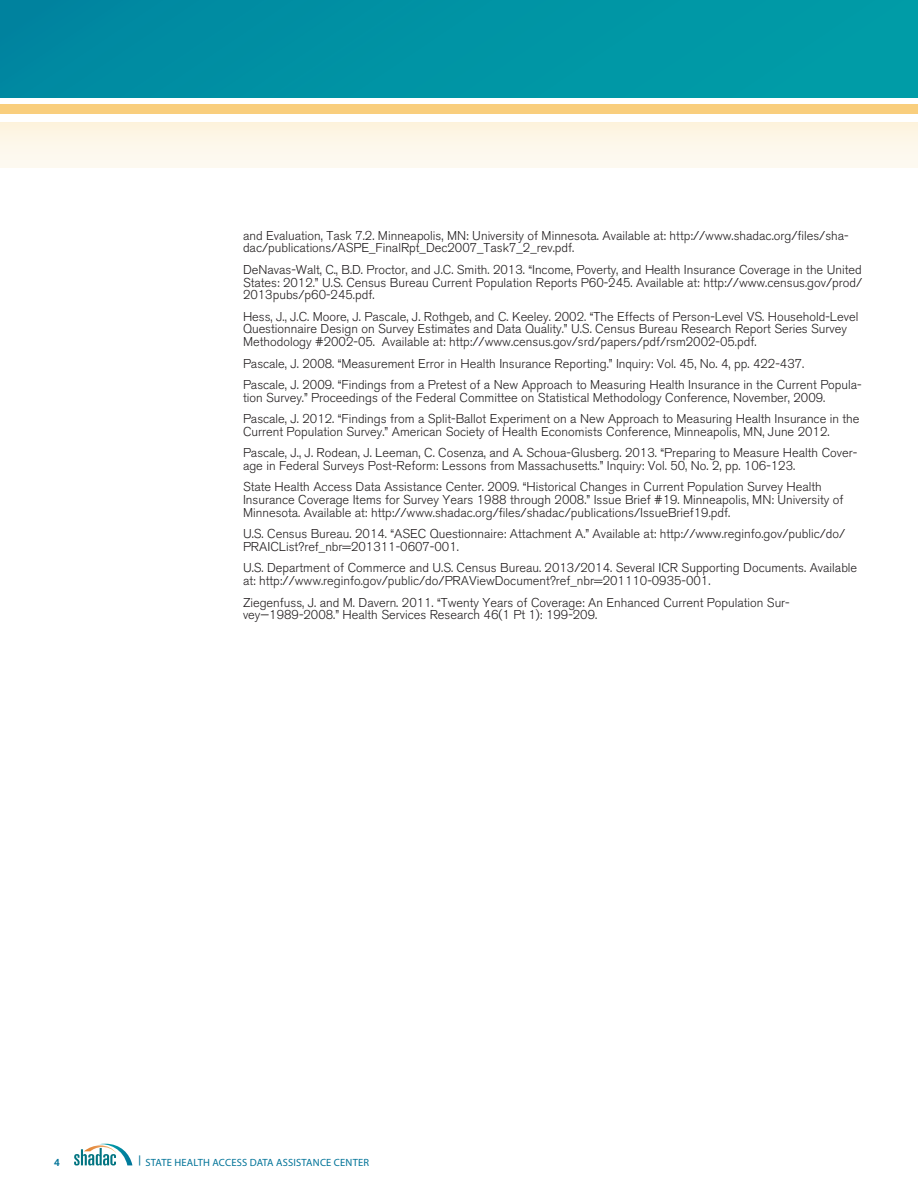
<style>
.page{position:relative;width:918px;height:1188px;background:#fff}
.page>*{position:absolute;margin:0;border:0;box-sizing:border-box;transform-origin:0 0}
.References{font:300 12.75px/12.8px "Akzidenz Grotesk BE";color:#231f20}
.t1{font:10.5px "Myriad Pro";letter-spacing:.02em;color:#007398}
.t2{font:500 10.5px "Akzidenz Grotesk BE";color:#007398}
</style>
<div class="page">
<div style="left:0;top:122px;width:918px;height:45px;background:linear-gradient(to right,#fdf7e9,#fdf7e9)"></div>
<svg style="left:74px;top:1143px;width:58px;height:23px"></svg>
<div style="left:0;top:0;width:918px;height:98px;background:linear-gradient(to right,#0088a1,#009ea8)"></div>
<div style="left:0;top:104px;width:918px;height:10px;background:#f9ce7d"></div>
<p class="References" style="left:243px;top:229px;width:607px">and Evaluation, Task 7.2. Minneapolis, MN: University of Minnesota. Available at: http://www.shadac.org/files/sha&shy;dac/publications/ASPE_FinalRpt_Dec2007_Task7_2_rev.pdf.</p>
<p class="References" style="left:243px;top:263px;width:621px;text-align:justify">DeNavas-Walt, C., B.D. Proctor, and J.C. Smith. 2013. “Income, Poverty, and Health Insurance Coverage in the United States: 2012.” U.S. Census Bureau Current Population Reports P60-245. Available at: http://www.census.gov/prod/ 2013pubs/p60-245.pdf.</p>
<p class="References" style="left:243px;top:310px;width:617px">Hess, J., J.C. Moore, J. Pascale, J. Rothgeb, and C. Keeley. 2002. “The Effects of Person-Level VS. Household-Level<br>Questionnaire Design on Survey Estimates and Data Quality.” U.S. Census Bureau Research Report Series Survey<br>Methodology #2002-05. Available at: http://www.census.gov/srd/papers/pdf/rsm2002-05.pdf.</p>
<p class="References" style="left:243px;top:357px;width:563px">Pascale, J. 2008. “Measurement Error in Health Insurance Reporting.” Inquiry: Vol. 45, No. 4, pp. 422-437.</p>
<p class="References" style="left:243px;top:378px;width:620px">Pascale, J. 2009. “Findings from a Pretest of a New Approach to Measuring Health Insurance in the Current Popula&shy;tion Survey.” Proceedings of the Federal Committee on Statistical Methodology Conference, November, 2009.</p>
<p class="References" style="left:243px;top:413px;width:618px">Pascale, J. 2012. “Findings from a Split-Ballot Experiment on a New Approach to Measuring Health Insurance in the<br>Current Population Survey.” American Society of Health Economists Conference, Minneapolis, MN, June 2012.</p>
<p class="References" style="left:243px;top:447px;width:616px">Pascale, J., J. Rodean, J. Leeman, C. Cosenza, and A. Schoua-Glusberg. 2013. “Preparing to Measure Health Cover&shy;age in Federal Surveys Post-Reform: Lessons from Massachusetts.” Inquiry: Vol. 50, No. 2, pp. 106-123.</p>
<p class="References" style="left:243px;top:481px;width:602px">State Health Access Data Assistance Center. 2009. “Historical Changes in Current Population Survey Health<br>Insurance Coverage Items for Survey Years 1988 through 2008.” Issue Brief #19. Minneapolis, MN: University of<br>Minnesota. Available at: http://www.shadac.org/files/shadac/publications/IssueBrief19.pdf.</p>
<p class="References" style="left:243px;top:528px;width:604px">U.S. Census Bureau. 2014. “ASEC Questionnaire: Attachment A.” Available at: http://www.reginfo.gov/public/do/<br>PRAICList?ref_nbr=201311-0607-001.</p>
<p class="References" style="left:243px;top:562px;width:616px">U.S. Department of Commerce and U.S. Census Bureau. 2013/2014. Several ICR Supporting Documents. Available at: http://www.reginfo.gov/public/do/PRAViewDocument?ref_nbr=201110-0935-001.</p>
<p class="References" style="left:243px;top:596px;width:548px">Ziegenfuss, J. and M. Davern. 2011. “Twenty Years of Coverage: An Enhanced Current Population Sur&shy;vey—1989-2008.” Health Services Research 46(1 Pt 1): 199-209.</p>
<p class="t2" style="left:54px;top:1155px;width:7px">4</p>
<p class="t1" style="left:138px;top:1156px;width:232px"><sup>|</sup> STATE HEALTH ACCESS DATA ASSISTANCE CENTER</p>
</div>
